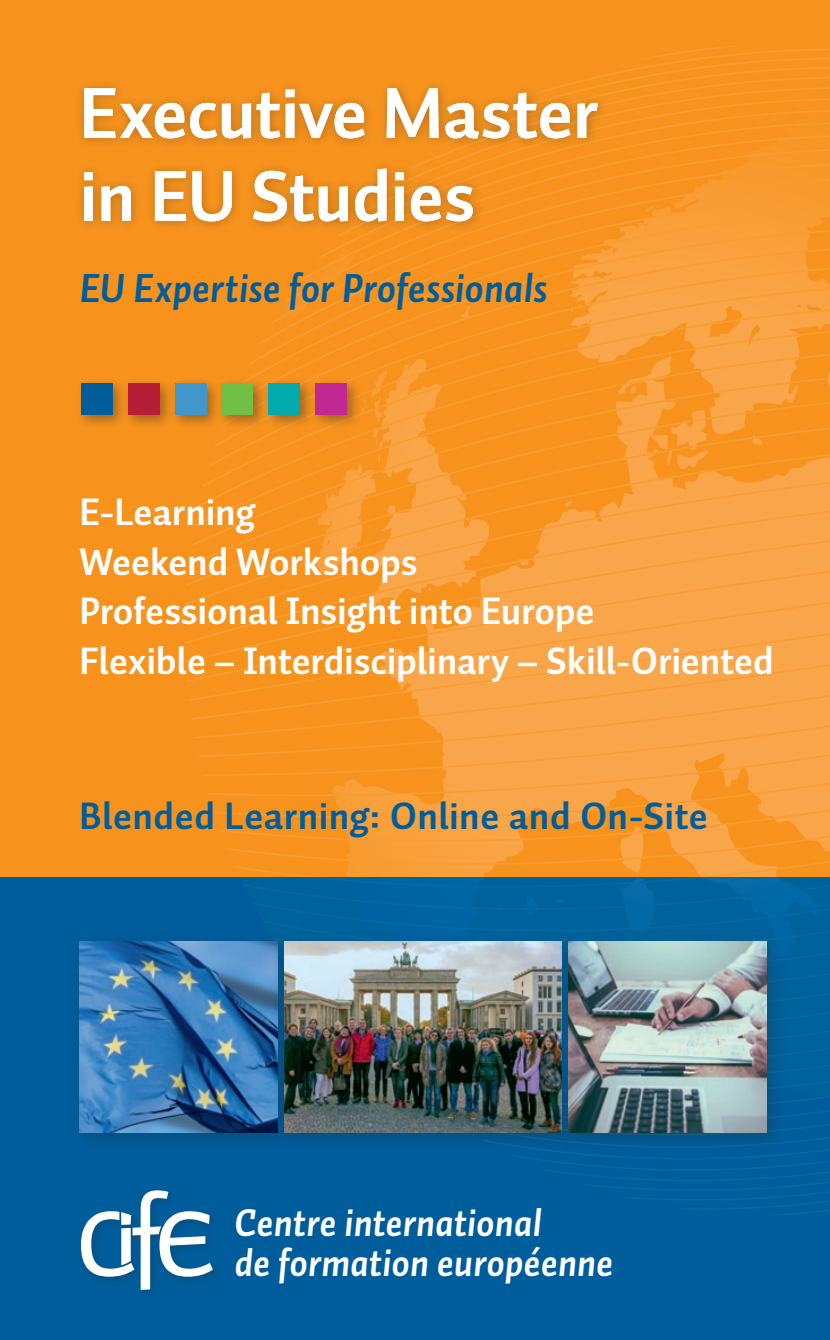
<style>
.page{position:relative;width:830px;height:1340px;background:#fff}
.page>*{position:absolute;margin:0;border:0;box-sizing:border-box;transform-origin:0 0}
.t1{font:700 72px/83px "Auto Pro";letter-spacing:-.01em;color:#fff}
.t2{font:40.5px "Auto Pro Bold Italic 1";letter-spacing:-.005em;color:#005d9c}
.t3{font:38.7px/39.8px "Auto Pro Bold Italic 1";letter-spacing:-.005em;color:#fff}
.t4{font:700 38.25px/49.5px "Auto Pro";letter-spacing:-.005em;color:#fff}
.t5{font:700 38.25px "Auto Pro";letter-spacing:.01em;color:#005d9c}
</style>
<div class="page">
<div style="left:0;top:0;width:829px;height:1339px;background:#f7931d"></div>
<svg style="left:608px;top:160px;width:221px;height:19px"></svg>
<svg style="left:608px;top:179px;width:221px;height:19px"></svg>
<svg style="left:608px;top:198px;width:221px;height:19px"></svg>
<svg style="left:338px;top:217px;width:491px;height:19px"></svg>
<svg style="left:325px;top:236px;width:504px;height:18px"></svg>
<svg style="left:313px;top:254px;width:516px;height:19px"></svg>
<svg style="left:301px;top:273px;width:528px;height:19px"></svg>
<svg style="left:286px;top:292px;width:543px;height:19px"></svg>
<svg style="left:273px;top:311px;width:556px;height:19px"></svg>
<svg style="left:260px;top:330px;width:569px;height:19px"></svg>
<svg style="left:249px;top:349px;width:580px;height:19px"></svg>
<svg style="left:253px;top:368px;width:576px;height:19px"></svg>
<svg style="left:362px;top:387px;width:467px;height:18px"></svg>
<svg style="left:362px;top:405px;width:452px;height:19px"></svg>
<svg style="left:219px;top:424px;width:610px;height:19px"></svg>
<svg style="left:215px;top:443px;width:614px;height:19px"></svg>
<svg style="left:208px;top:462px;width:621px;height:19px"></svg>
<svg style="left:203px;top:481px;width:626px;height:19px"></svg>
<svg style="left:198px;top:500px;width:631px;height:19px"></svg>
<svg style="left:194px;top:519px;width:635px;height:19px"></svg>
<svg style="left:191px;top:538px;width:638px;height:19px"></svg>
<svg style="left:189px;top:557px;width:640px;height:18px"></svg>
<svg style="left:187px;top:575px;width:642px;height:19px"></svg>
<svg style="left:186px;top:594px;width:643px;height:19px"></svg>
<svg style="left:185px;top:613px;width:644px;height:19px"></svg>
<svg style="left:185px;top:632px;width:644px;height:19px"></svg>
<svg style="left:186px;top:651px;width:643px;height:19px"></svg>
<svg style="left:187px;top:670px;width:642px;height:19px"></svg>
<svg style="left:189px;top:689px;width:640px;height:19px"></svg>
<svg style="left:192px;top:708px;width:637px;height:18px"></svg>
<svg style="left:195px;top:726px;width:634px;height:19px"></svg>
<svg style="left:199px;top:745px;width:630px;height:19px"></svg>
<svg style="left:203px;top:764px;width:626px;height:19px"></svg>
<svg style="left:208px;top:783px;width:621px;height:19px"></svg>
<svg style="left:214px;top:802px;width:615px;height:19px"></svg>
<svg style="left:220px;top:821px;width:609px;height:19px"></svg>
<svg style="left:227px;top:840px;width:602px;height:19px"></svg>
<svg style="left:235px;top:859px;width:594px;height:18px"></svg>
<div style="left:0;top:877px;width:829px;height:462px;background:#005d9c"></div>
<svg style="left:244px;top:878px;width:585px;height:18px"></svg>
<svg style="left:253px;top:896px;width:576px;height:19px"></svg>
<svg style="left:263px;top:915px;width:566px;height:19px"></svg>
<div style="left:74px;top:376px;width:288px;height:54px;background:#231f20;opacity:.4"></div>
<div style="left:81px;top:383px;width:32px;height:32px;background:#005d9c"></div>
<div style="left:128px;top:383px;width:32px;height:32px;background:#b61e37"></div>
<div style="left:174px;top:383px;width:32px;height:32px;background:#4297ca"></div>
<div style="left:221px;top:383px;width:32px;height:32px;background:#71bf44"></div>
<div style="left:268px;top:383px;width:32px;height:32px;background:#00aaad"></div>
<div style="left:315px;top:383px;width:32px;height:32px;background:#c12892"></div>
<div style="left:75px;top:79px;width:533px;height:154px;background:#231f20;opacity:.3"></div>
<div style="left:68px;top:929px;width:231px;height:226px;background:#231f20;opacity:.25"></div>
<img style="left:80px;top:941px;width:193px;height:191px">
<div style="left:273px;top:929px;width:311px;height:226px;background:#231f20;opacity:.25"></div>
<img style="left:284px;top:941px;width:272px;height:191px">
<div style="left:556px;top:929px;width:231px;height:226px;background:#231f20;opacity:.25"></div>
<img style="left:568px;top:941px;width:197px;height:191px">
<svg style="left:81px;top:1142px;width:748px;height:147px"></svg>
<h1 class="t1" style="left:79px;top:70px;width:519px">Executive Master in EU Studies</h1>
<p class="t2" style="left:79px;top:260px;width:469px">EU Expertise for Professionals</p>
<p class="t4" style="left:79px;top:486px;width:695px">E-Learning<br>Weekend Workshops<br>Professional Insight into Europe<br>Flexible – Interdisciplinary – Skill-Oriented</p>
<p class="t5" style="left:79px;top:789px;width:630px">Blended Learning: Online and On-Site</p>
<p class="t3" style="left:234px;top:1202px;width:380px">Centre international<br>de formation européenne</p>
</div>
